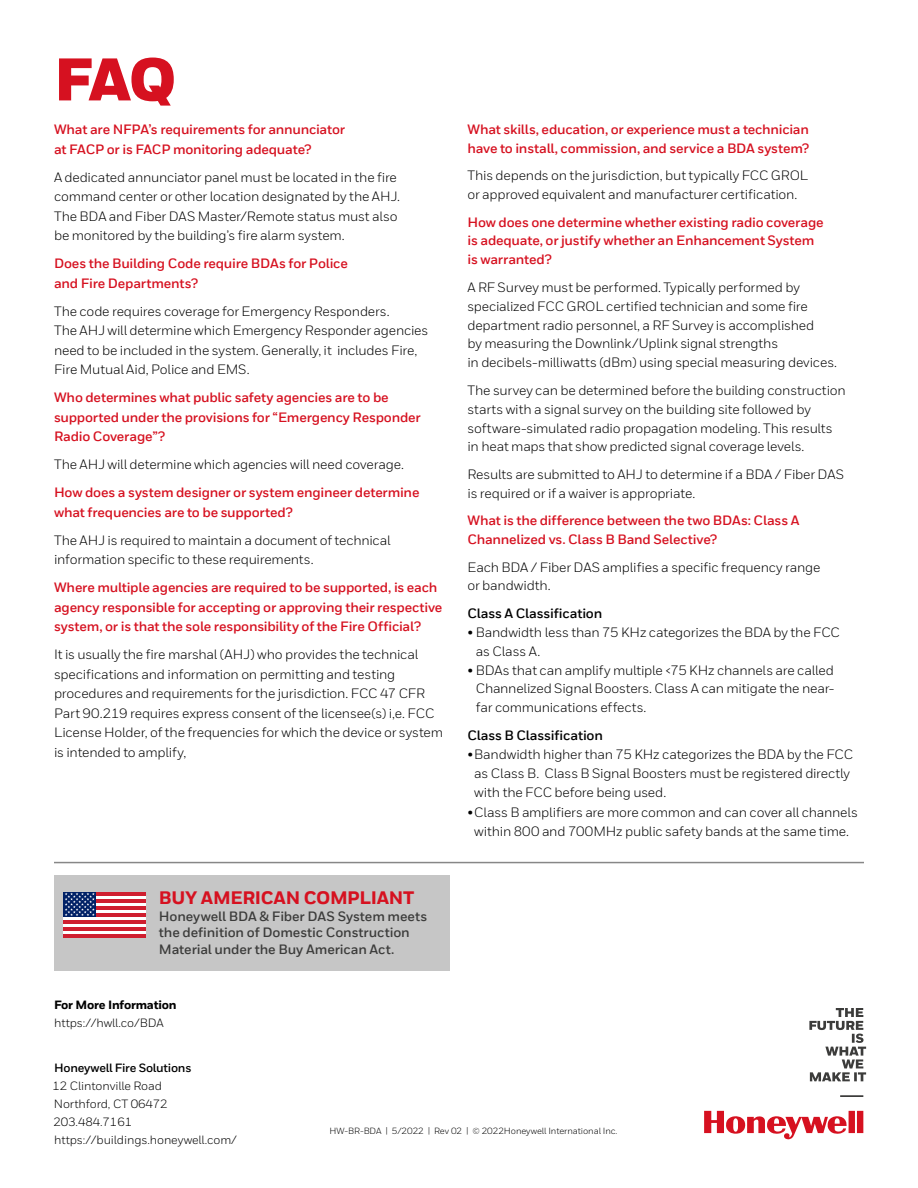
<style>
.page{position:relative;width:918px;height:1188px;background:#fff}
.page>*{position:absolute;margin:0;border:0;box-sizing:border-box;transform-origin:0 0}
.t1{font:900 60px "Honeywell Sans";color:#d61120}
.t2{font:800 18px "Honeywell Sans TT";letter-spacing:-.015em;color:#d61120}
.t3{font:13.5px/19.5px "Honeywell Sans TT";letter-spacing:-.015em;color:#000}
.t4{font:700 13.5px/19.5px "Honeywell Sans TT";letter-spacing:-.015em;color:#d61120}
.t5{font:700 13.5px/16.5px "Honeywell Sans TT";letter-spacing:-.01em;color:#3c3c3b}
.t6{font:700 13.5px "Honeywell Sans TT";letter-spacing:-.01em;color:#000}
.t7{font:12px/18px "Honeywell Sans";letter-spacing:-.01em;color:#000}
.t8{font:700 12px "Honeywell Sans";letter-spacing:-.02em;color:#000}
.t9{font:800 12px "Honeywell Sans";letter-spacing:-.02em;color:#000}
.t10{font:9px "Honeywell Sans";letter-spacing:-.01em;color:#000}
</style>
<div class="page">
<div style="left:54px;top:876px;width:396px;height:95px;background:#c6c6c6"></div>
<hr style="left:64px;top:934px;width:82px;height:3px;background:#cf1e2f">
<svg style="left:64px;top:930px;width:82px;height:4px"></svg>
<hr style="left:64px;top:927px;width:82px;height:3px;background:#cf1e2f">
<svg style="left:64px;top:923px;width:82px;height:4px"></svg>
<hr style="left:64px;top:920px;width:82px;height:3px;background:#cf1e2f">
<svg style="left:64px;top:916px;width:82px;height:4px"></svg>
<hr style="left:64px;top:913px;width:82px;height:3px;background:#cf1e2f">
<hr style="left:64px;top:910px;width:82px;height:3px;background:#fff">
<hr style="left:64px;top:906px;width:82px;height:4px;background:#cf1e2f">
<hr style="left:64px;top:903px;width:82px;height:3px;background:#fff">
<hr style="left:64px;top:899px;width:82px;height:4px;background:#cf1e2f">
<hr style="left:64px;top:896px;width:82px;height:3px;background:#fff">
<hr style="left:64px;top:892px;width:82px;height:4px;background:#cf1e2f">
<div style="left:64px;top:892px;width:32px;height:24px;background:#002166"></div>
<svg style="left:65px;top:893px;width:30px;height:23px"></svg>
<hr style="left:54px;top:862px;width:810px;height:1px;background:#878787">
<hr style="left:840px;top:1095px;width:23px;height:2px;background:#3c3c3b">
<svg style="left:809px;top:1008px;width:57px;height:73px"></svg>
<svg style="left:704px;top:1111px;width:159px;height:29px"></svg>
<h1 class="t1" style="left:54px;top:43px;width:124px">FAQ</h1>
<p class="t4" style="left:54px;top:120px;width:293px">What are NFPA’s requirements for annunciator at FACP or is FACP monitoring adequate?</p>
<p class="t3" style="left:54px;top:167px;width:348px">A dedicated annunciator panel must be located in the fire command center or other location designated by the AHJ.<br>The BDA and Fiber DAS Master/Remote status must also be monitored by the building’s fire alarm system.</p>
<p class="t4" style="left:54px;top:254px;width:295px">Does the Building Code require BDAs for Police and Fire Departments?</p>
<p class="t3" style="left:54px;top:301px;width:376px">The code requires coverage for Emergency Responders.<br>The AHJ will determine which Emergency Responder agencies need to be included in the system. Generally, it includes Fire, Fire Mutual Aid, Police and EMS.</p>
<p class="t4" style="left:54px;top:388px;width:368px">Who determines what public safety agencies are to be supported under the provisions for “Emergency Responder<br>Radio Coverage”?</p>
<p class="t3" style="left:54px;top:455px;width:351px">The AHJ will determine which agencies will need coverage.</p>
<p class="t4" style="left:54px;top:483px;width:367px">How does a system designer or system engineer determine what frequencies are to be supported?</p>
<p class="t3" style="left:54px;top:530px;width:338px">The AHJ is required to maintain a document of technical information specific to these requirements.</p>
<p class="t4" style="left:54px;top:578px;width:390px">Where multiple agencies are required to be supported, is each agency responsible for accepting or approving their respective system, or is that the sole responsibility of the Fire Official?</p>
<p class="t3" style="left:54px;top:645px;width:391px">It is usually the fire marshal (AHJ) who provides the technical specifications and information on permitting and testing procedures and requirements for the jurisdiction. FCC 47 CFR Part 90.219 requires express consent of the licensee(s) i,e. FCC License Holder, of the frequencies for which the device or system is intended to amplify,</p>
<h2 class="t2" style="left:159px;top:887px;width:257px">BUY AMERICAN COMPLIANT</h2>
<p class="t5" style="left:159px;top:908px;width:270px">Honeywell BDA &amp; Fiber DAS System meets the definition of Domestic Construction<br>Material under the Buy American Act.</p>
<p class="t4" style="left:467px;top:120px;width:343px;line-height:18.9px">What skills, education, or experience must a technician have to install, commission, and service a BDA system?</p>
<p class="t3" style="left:467px;top:166px;width:342px;line-height:18.9px">This depends on the jurisdiction, but typically FCC GROL or approved equivalent and manufacturer certification.</p>
<p class="t4" style="left:467px;top:213px;width:358px;line-height:18.9px">How does one determine whether existing radio coverage is adequate, or justify whether an Enhancement System is warranted?</p>
<p class="t3" style="left:467px;top:278px;width:371px;line-height:18.9px">A RF Survey must be performed. Typically performed by specialized FCC GROL certified technician and some fire department radio personnel, a RF Survey is accomplished<br>by measuring the Downlink/Uplink signal strengths<br>in decibels-milliwatts (dBm) using special measuring devices.</p>
<p class="t3" style="left:467px;top:381px;width:380px;line-height:18.9px">The survey can be determined before the building construction starts with a signal survey on the building site followed by software-simulated radio propagation modeling. This results in heat maps that show predicted signal coverage levels.</p>
<p class="t3" style="left:467px;top:465px;width:378px;line-height:18.9px">Results are submitted to AHJ to determine if a BDA / Fiber DAS is required or if a waiver is appropriate.</p>
<p class="t4" style="left:467px;top:511px;width:334px;line-height:18.9px">What is the difference between the two BDAs: Class A<br>Channelized vs. Class B Band Selective?</p>
<p class="t3" style="left:467px;top:557px;width:355px;line-height:18.9px">Each BDA / Fiber DAS amplifies a specific frequency range or bandwidth.</p>
<p class="t6" style="left:467px;top:605px;width:136px">Class A Classification</p>
<p class="t3" style="left:476px;top:623px;width:366px;line-height:18.9px;text-indent:-8px">• Bandwidth less than 75 KHz categorizes the BDA by the FCC as Class A.</p>
<p class="t3" style="left:476px;top:660px;width:360px;line-height:18.9px;text-align:justify;text-indent:-8px">• BDAs that can amplify multiple &lt;75 KHz channels are called Channelized Signal Boosters. Class A can mitigate the near&shy;far communications effects.</p>
<p class="t6" style="left:467px;top:727px;width:137px">Class B Classification</p>
<p class="t3" style="left:474px;top:744px;width:380px;text-indent:-7px">•Bandwidth higher than 75 KHz categorizes the BDA by the FCC as Class B. Class B Signal Boosters must be registered directly with the FCC before being used.</p>
<p class="t3" style="left:467px;top:802px;width:392px;text-align:center">•Class B amplifiers are more common and can cover all channels within 800 and 700MHz public safety bands at the same time.</p>
<p class="t9" style="left:54px;top:997px;width:124px">For More Information</p>
<p class="t7" style="left:54px;top:1014px;width:111px">https://hwll.co/BDA</p>
<p class="t8" style="left:54px;top:1060px;width:139px">Honeywell Fire Solutions</p>
<p class="t7" style="left:53px;top:1077px;width:186px">12 Clintonville Road<br>Northford, CT 06472<br>203.484.7161 https://buildings.honeywell.com/</p>
<p class="t10" style="left:330px;top:1126px;width:289px">HW-BR-BDA | 5/2022 | Rev 02 | © 2022Honeywell International Inc.</p>
</div>
